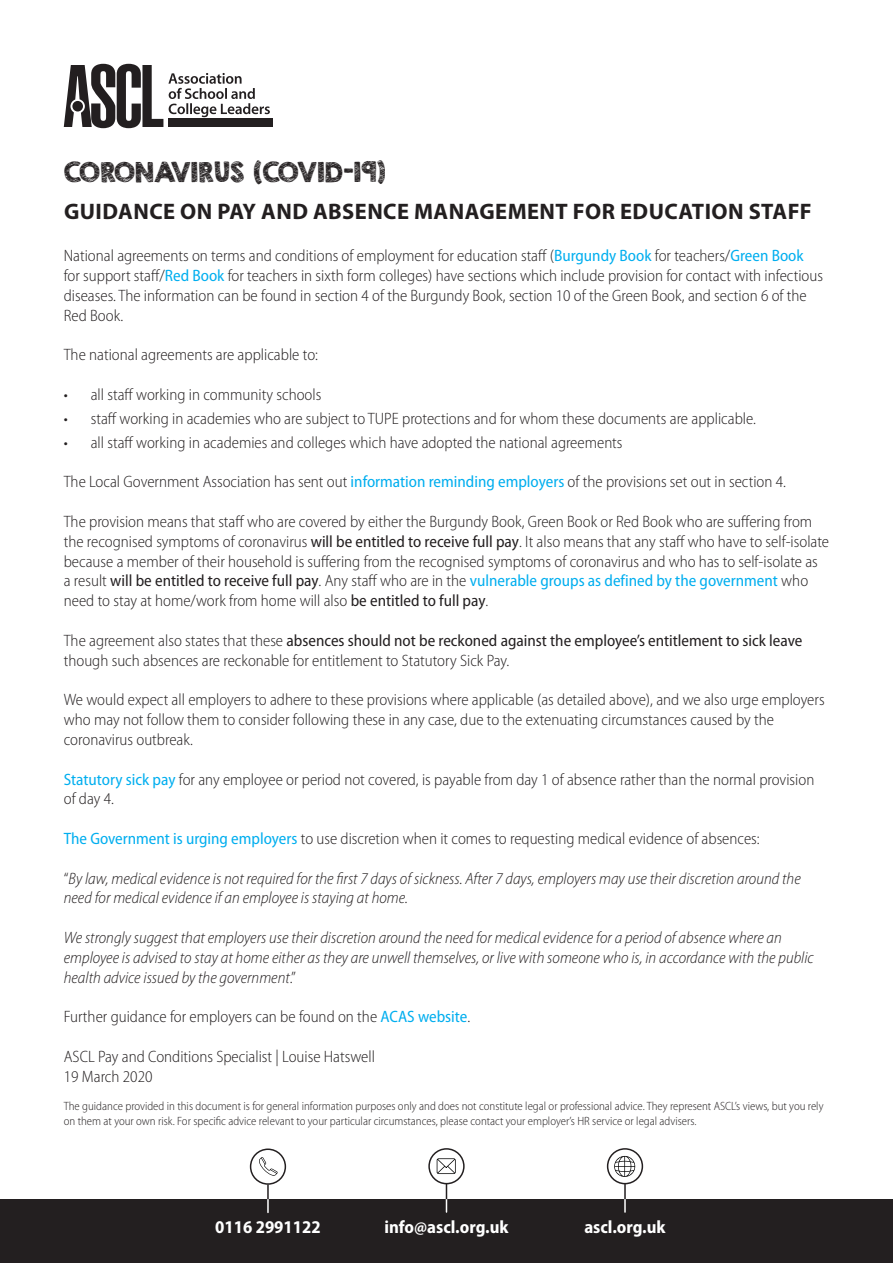
<style>
.page{position:relative;width:893px;height:1263px;background:#fff}
.page>*{position:absolute;margin:0;border:0;box-sizing:border-box;transform-origin:0 0}
.Coronavirus_font{font:27px "KG Broken Vessels Sketch";color:#231f20}
.t1{font:700 22.5px "Myriad Pro";letter-spacing:.02em;color:#231f20}
.t2{font:700 semi-condensed 18px "Myriad Pro";color:#fff}
.Paragraph{font:300 semi-condensed 16.5px/19.8px "Myriad Pro";color:#231f20}
.Paragraph-2{font:italic 300 semi-condensed 16.5px/19.8px "Myriad Pro";color:#231f20}
.Paragraph-3{font:300 semi-condensed 12px/14.4px "Myriad Pro";color:#231f20}
.s1{font-weight:400;color:#00aeef}
.s2{font-weight:400}
.s3{font-style:normal}
</style>
<div class="page">
<div style="left:168px;top:119px;width:105px;height:8px;background:#231f20"></div>
<svg style="left:64px;top:64px;width:206px;height:64px"></svg>
<div style="left:0;top:1199px;width:893px;height:64px;background:#231f20"></div>
<svg style="left:437px;top:1158px;width:19px;height:16px"></svg>
<svg style="left:259px;top:1157px;width:19px;height:19px"></svg>
<svg style="left:614px;top:1156px;width:21px;height:21px"></svg>
<div style="left:250px;top:1148px;width:36px;height:37px;border:2px solid #231f20;border-radius:50%"></div>
<div style="left:428px;top:1148px;width:37px;height:36px;border:2px solid #231f20;border-radius:50%"></div>
<div style="left:607px;top:1148px;width:36px;height:36px;border:2px solid #231f20;border-radius:50%"></div>
<svg style="left:267px;top:1184px;width:2px;height:28px"></svg>
<svg style="left:446px;top:1184px;width:1px;height:28px"></svg>
<svg style="left:624px;top:1184px;width:2px;height:28px"></svg>
<p class="Coronavirus_font" style="left:64px;top:155px;width:324px">CORONAVIRUS (COVID-19)</p>
<p class="t1" style="left:64px;top:197px;width:749px">GUIDANCE ON PAY AND ABSENCE MANAGEMENT FOR EDUCATION STAFF</p>
<p class="Paragraph" style="left:64px;top:246px;width:761px">National agreements on terms and conditions of employment for education staff (<span class="s1">Burgundy Book</span> for teachers/<span class="s1">Green Book </span>for support staff/<span class="s1">Red Book</span> for teachers in sixth form colleges) have sections which include provision for contact with infectious diseases. The information can be found in section 4 of the Burgundy Book, section 10 of the Green Book, and section 6 of the Red Book.</p>
<p class="Paragraph" style="left:64px;top:345px;width:256px">The national agreements are applicable to:</p>
<p class="Paragraph" style="left:64px;top:385px;width:259px">• all staff working in community schools</p>
<p class="Paragraph" style="left:64px;top:409px;width:694px">• staff working in academies who are subject to TUPE protections and for whom these documents are applicable.</p>
<p class="Paragraph" style="left:64px;top:433px;width:560px">• all staff working in academies and colleges which have adopted the national agreements</p>
<p class="Paragraph" style="left:64px;top:472px;width:724px">The Local Government Association has sent out <span class="s1">information reminding employers</span> of the provisions set out in section 4.</p>
<p class="Paragraph" style="left:64px;top:512px;width:767px">The provision means that staff who are covered by either the Burgundy Book, Green Book or Red Book who are suffering from the recognised symptoms of coronavirus <span class="s2">will be entitled to receive full pay</span>. It also means that any staff who have to self-isolate because a member of their household is suffering from the recognised symptoms of coronavirus and who has to self-isolate as<br>a result <span class="s2">will be entitled to receive full pay</span>. Any staff who are in the <span class="s1">vulnerable groups as defined by the government</span> who need to stay at home/work from home will also <span class="s2">be entitled to full pay</span>.</p>
<p class="Paragraph" style="left:64px;top:631px;width:740px">The agreement also states that these <span class="s2">absences should not be reckoned against the employee’s entitlement to sick leave </span>though such absences are reckonable for entitlement to Statutory Sick Pay.</p>
<p class="Paragraph" style="left:64px;top:690px;width:762px">We would expect all employers to adhere to these provisions where applicable (as detailed above), and we also urge employers who may not follow them to consider following these in any case, due to the extenuating circumstances caused by the coronavirus outbreak.</p>
<p class="Paragraph" style="left:64px;top:769px;width:752px"><span class="s1">Statutory sick pay</span> for any employee or period not covered, is payable from day 1 of absence rather than the normal provision of day 4.</p>
<p class="Paragraph" style="left:64px;top:829px;width:697px"><span class="s1">The Government is urging employers</span> to use discretion when it comes to requesting medical evidence of absences:</p>
<p class="Paragraph-2" style="left:64px;top:868px;width:738px"><span class="s3">“</span>By law, medical evidence is not required for the first 7 days of sickness. After 7 days, employers may use their discretion around the need for medical evidence if an employee is staying at home.</p>
<p class="Paragraph-2" style="left:64px;top:928px;width:751px">We strongly suggest that employers use their discretion around the need for medical evidence for a period of absence where an employee is advised to stay at home either as they are unwell themselves, or live with someone who is, in accordance with the public health advice issued by the government<span class="s3">.”</span></p>
<p class="Paragraph" style="left:64px;top:1007px;width:408px">Further guidance for employers can be found on the <span class="s1">ACAS website</span>.</p>
<p class="Paragraph" style="left:64px;top:1047px;width:313px">ASCL Pay and Conditions Specialist | Louise Hatswell</p>
<p class="Paragraph" style="left:64px;top:1066px;width:90px">19 March 2020</p>
<p class="Paragraph-3" style="left:64px;top:1099px;width:761px">The guidance provided in this document is for general information purposes only and does not constitute legal or professional advice. They represent ASCL’s views, but you rely on them at your own risk. For specific advice relevant to your particular circumstances, please contact your employer’s HR service or legal advisers.</p>
<p class="t2" style="left:215px;top:1217px;width:107px">0116 2991122</p>
<p class="t2" style="left:384px;top:1217px;width:126px">info@ascl.org.uk</p>
<p class="t2" style="left:584px;top:1217px;width:83px">ascl.org.uk</p>
</div>
